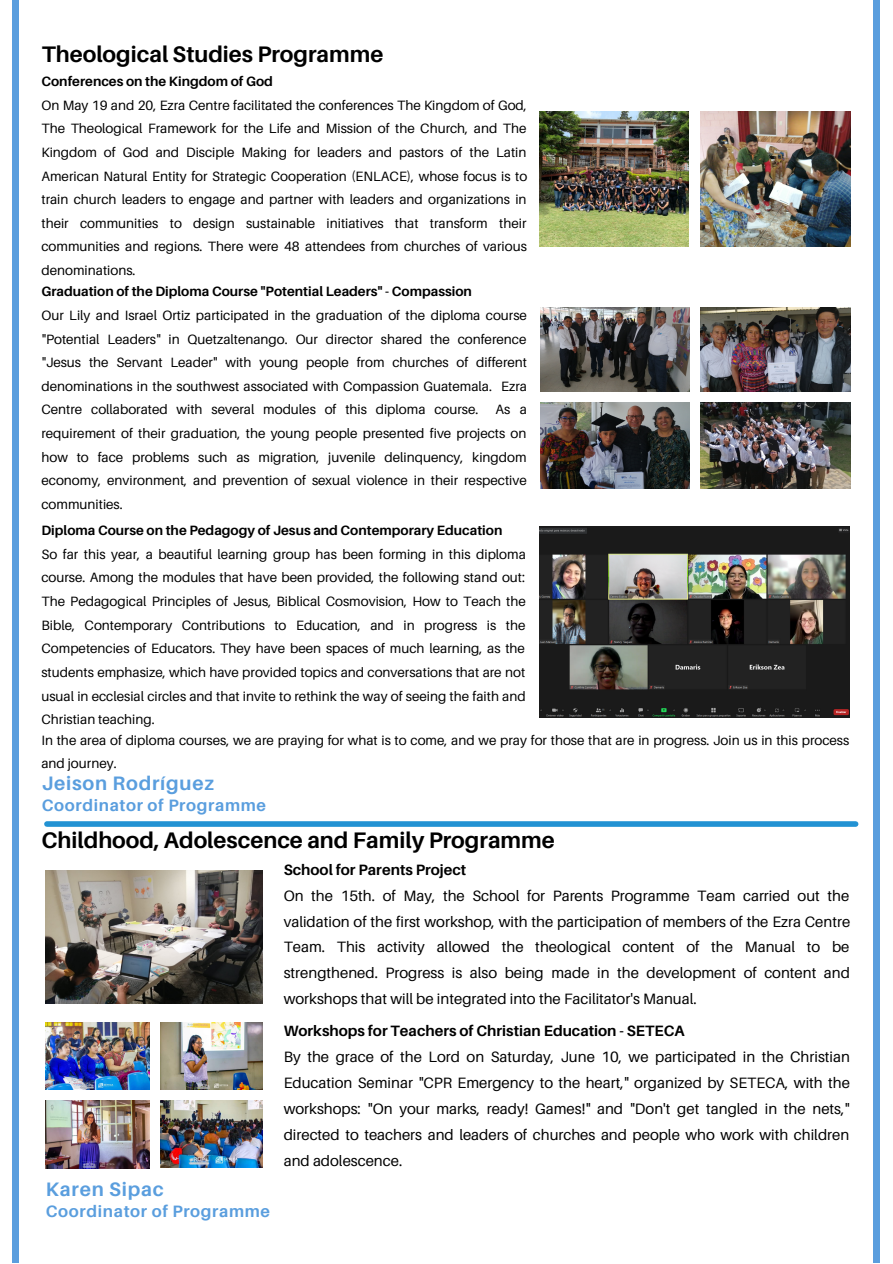
<style>
.page{position:relative;width:893px;height:1264px;background:#fff}
.page>*{position:absolute;margin:0;border:0;box-sizing:border-box;transform-origin:0 0}
.t1{font:700 22.5px "Aileron";color:#000}
.t2{font:700 19.5px "Aileron";letter-spacing:.04em;color:#5a9ede}
.t3{font:700 16.5px "Aileron";letter-spacing:.04em;color:#5a9ede}
.t4{font:15px/25.8px "Aileron";color:#000;text-align:justify}
.t5{font:700 15px "Aileron";color:#000}
.t6{font:13.5px/23.5px "Aileron";color:#000;text-align:justify}
.t7{font:700 13.5px "Aileron";color:#000}
</style>
<div class="page">
<img style="left:540px;top:307px;width:149px;height:84px">
<img style="left:540px;top:403px;width:149px;height:85px">
<img style="left:700px;top:307px;width:150px;height:84px">
<img style="left:700px;top:403px;width:150px;height:85px">
<img style="left:539px;top:111px;width:150px;height:135px">
<img style="left:700px;top:111px;width:150px;height:135px">
<div style="left:13px;top:0;width:6px;height:1262px;background:#5a9ede"></div>
<div style="left:873px;top:0;width:6px;height:1262px;background:#5a9ede"></div>
<div style="left:47px;top:821px;width:808px;height:5px;background:#2292d3"></div>
<img style="left:46px;top:1022px;width:103px;height:67px">
<img style="left:46px;top:1100px;width:103px;height:67px">
<img style="left:160px;top:1022px;width:103px;height:67px">
<img style="left:160px;top:1100px;width:103px;height:67px">
<img style="left:46px;top:870px;width:217px;height:133px">
<img style="left:539px;top:526px;width:310px;height:191px">
<p class="t1" style="left:42px;top:40px;width:343px">Theological Studies Programme</p>
<p class="t7" style="left:41px;top:73px;width:233px">Conferences on the Kingdom of God</p>
<p class="t6" style="left:41px;top:93px;width:487px">On May 19 and 20, Ezra Centre facilitated the conferences The Kingdom of God, The Theological Framework for the Life and Mission of the Church, and The Kingdom of God and Disciple Making for leaders and pastors of the Latin American Natural Entity for Strategic Cooperation (ENLACE), whose focus is to train church leaders to engage and partner with leaders and organizations in their communities to design sustainable initiatives that transform their communities and regions. There were 48 attendees from churches of various denominations.</p>
<p class="t7" style="left:41px;top:283px;width:432px">Graduation of the Diploma Course "Potential Leaders" - Compassion</p>
<p class="t6" style="left:41px;top:303px;width:487px">Our Lily and Israel Ortiz participated in the graduation of the diploma course "Potential Leaders" in Quetzaltenango. Our director shared the conference "Jesus the Servant Leader" with young people from churches of different denominations in the southwest associated with Compassion Guatemala. Ezra Centre collaborated with several modules of this diploma course.</p>
<p class="t6" style="left:41px;top:397px;width:487px;text-indent:454px">As a requirement of their graduation, the young people presented five projects on how to face problems such as migration, juvenile delinquency, kingdom economy, environment, and prevention of sexual violence in their respective communities.</p>
<p class="t7" style="left:41px;top:522px;width:462px">Diploma Course on the Pedagogy of Jesus and Contemporary Education</p>
<p class="t6" style="left:41px;top:542px;width:486px">So far this year, a beautiful learning group has been forming in this diploma course. Among the modules that have been provided, the following stand out:<br>The Pedagogical Principles of Jesus, Biblical Cosmovision, How to Teach the Bible, Contemporary Contributions to Education, and in progress is the Competencies of Educators. They have been spaces of much learning, as the students emphasize, which have provided topics and conversations that are not usual in ecclesial circles and that invite to rethink the way of seeing the faith and Christian teaching.</p>
<p class="t6" style="left:41px;top:728px;width:809px">In the area of diploma courses, we are praying for what is to come, and we pray for those that are in progress. Join us in this process and journey.</p>
<p class="t2" style="left:42px;top:770px;width:174px">Jeison Rodríguez</p>
<p class="t3" style="left:42px;top:795px;width:226px">Coordinator of Programme</p>
<p class="t1" style="left:41px;top:825px;width:515px">Childhood, Adolescence and Family Programme</p>
<p class="t5" style="left:284px;top:860px;width:184px">School for Parents Project</p>
<p class="t4" style="left:284px;top:882px;width:568px">On the 15th. of May, the School for Parents Programme Team carried out the validation of the first workshop, with the participation of members of the Ezra Centre Team. This activity allowed the theological content of the Manual to be strengthened. Progress is also being made in the development of content and workshops that will be integrated into the Facilitator's Manual.</p>
<p class="t2" style="left:46px;top:1176px;width:119px">Karen Sipac</p>
<p class="t3" style="left:46px;top:1200px;width:226px">Coordinator of Programme</p>
<p class="t5" style="left:284px;top:1021px;width:402px">Workshops for Teachers of Christian Education - SETECA</p>
<p class="t4" style="left:284px;top:1043px;width:567px">By the grace of the Lord on Saturday, June 10, we participated in the Christian Education Seminar "CPR Emergency to the heart," organized by SETECA, with the workshops: "On your marks, ready! Games!" and "Don't get tangled in the nets," directed to teachers and leaders of churches and people who work with children and adolescence.</p>
</div>
